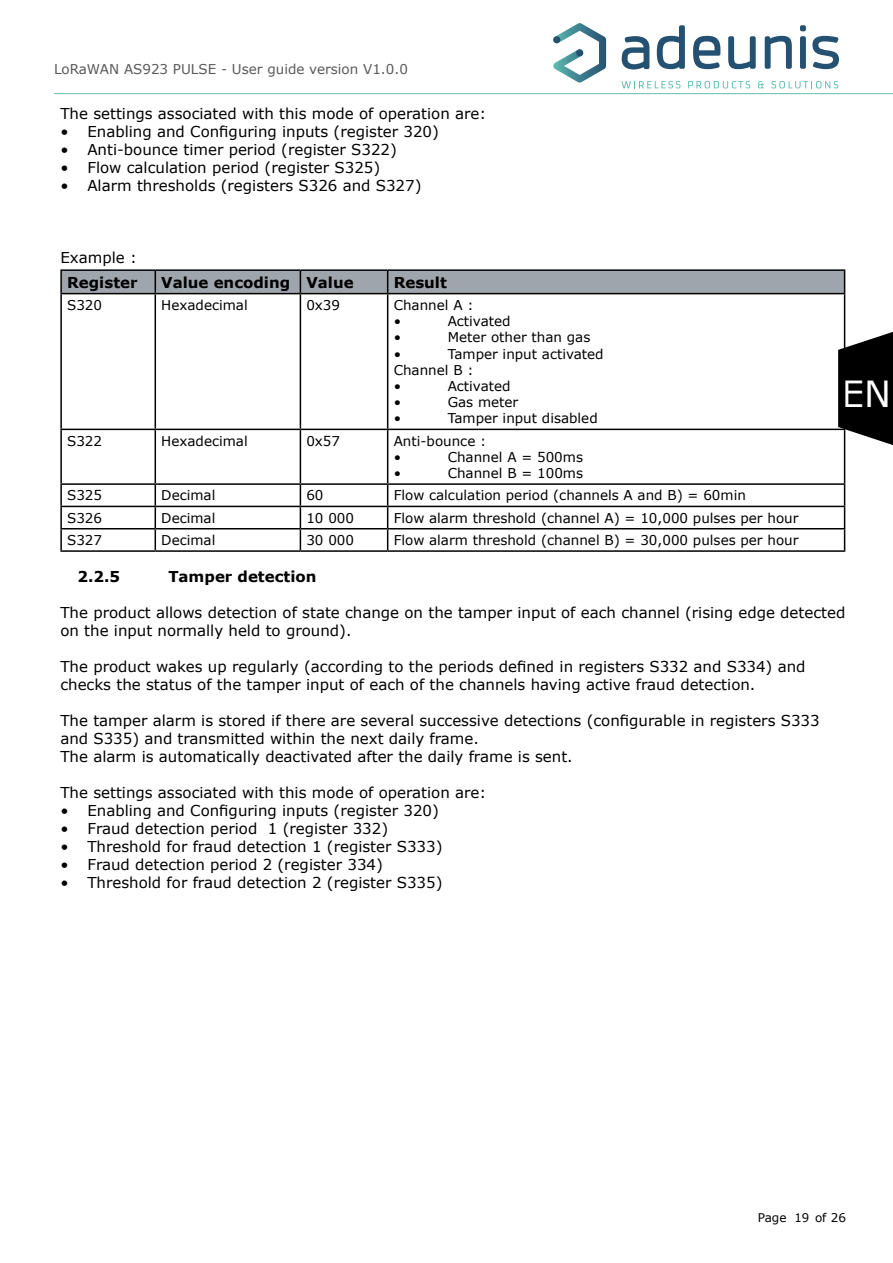
<style>
.page{position:relative;width:893px;height:1263px;background:#fff}
.page>*{position:absolute;margin:0;border:0;box-sizing:border-box;transform-origin:0 0}
.t1{font:36px "Verdana";color:#fff}
.Texte{font:15px/18px "Verdana";color:#000}
.Texte-2{font:700 15px "Verdana";color:#000}
.t2{font:13.5px "Verdana";color:#000}
.t3{font:13.5px "Verdana";color:#595959}
.t4{font:12px "Verdana";color:#000}
</style>
<div class="page">
<svg style="left:553px;top:23px;width:53px;height:60px"></svg>
<div style="left:553px;top:36px;width:7px;height:7px;background:#245171;border-radius:50%"></div>
<div style="left:576px;top:49px;width:7px;height:7px;background:#245171;border-radius:50%"></div>
<svg style="left:621px;top:81px;width:59px;height:7px"></svg>
<svg style="left:688px;top:81px;width:62px;height:7px"></svg>
<svg style="left:758px;top:81px;width:6px;height:7px"></svg>
<svg style="left:771px;top:81px;width:67px;height:7px"></svg>
<svg style="left:622px;top:36px;width:27px;height:34px"></svg>
<svg style="left:657px;top:25px;width:28px;height:44px"></svg>
<svg style="left:693px;top:36px;width:27px;height:33px"></svg>
<svg style="left:728px;top:36px;width:28px;height:33px"></svg>
<svg style="left:765px;top:36px;width:27px;height:33px"></svg>
<svg style="left:800px;top:25px;width:6px;height:6px"></svg>
<div style="left:800px;top:36px;width:6px;height:33px;background:#245171;border-radius:2px"></div>
<svg style="left:812px;top:36px;width:27px;height:33px"></svg>
<hr style="left:54px;top:93px;width:839px;height:1px;background:#6cbdb2">
<svg style="left:837px;top:324px;width:56px;height:129px"></svg>
<hr style="left:60px;top:269px;width:95px;height:2px;background:#000">
<hr style="left:60px;top:271px;width:2px;height:22px;background:#000">
<hr style="left:155px;top:269px;width:145px;height:2px;background:#000">
<hr style="left:300px;top:269px;width:88px;height:2px;background:#000">
<hr style="left:388px;top:269px;width:457px;height:2px;background:#000">
<svg style="left:61px;top:270px;width:784px;height:23px;background:#969ca3"></svg>
<hr style="left:60px;top:293px;width:95px;height:1px;background:#000">
<hr style="left:60px;top:294px;width:2px;height:135px;background:#000">
<hr style="left:155px;top:293px;width:145px;height:1px;background:#000">
<hr style="left:155px;top:294px;width:1px;height:135px;background:#000">
<hr style="left:300px;top:293px;width:88px;height:1px;background:#000">
<hr style="left:300px;top:294px;width:1px;height:135px;background:#000">
<hr style="left:60px;top:429px;width:95px;height:1px;background:#000">
<hr style="left:60px;top:430px;width:2px;height:53px;background:#000">
<hr style="left:155px;top:429px;width:145px;height:1px;background:#000">
<hr style="left:155px;top:430px;width:1px;height:53px;background:#000">
<hr style="left:300px;top:429px;width:88px;height:1px;background:#000">
<hr style="left:300px;top:430px;width:1px;height:53px;background:#000">
<hr style="left:60px;top:483px;width:95px;height:2px;background:#000">
<hr style="left:60px;top:485px;width:2px;height:21px;background:#000">
<hr style="left:155px;top:483px;width:145px;height:2px;background:#000">
<hr style="left:300px;top:483px;width:88px;height:2px;background:#000">
<hr style="left:60px;top:506px;width:95px;height:1px;background:#000">
<hr style="left:60px;top:507px;width:2px;height:21px;background:#000">
<hr style="left:155px;top:506px;width:145px;height:1px;background:#000">
<hr style="left:300px;top:506px;width:88px;height:1px;background:#000">
<hr style="left:60px;top:528px;width:95px;height:1px;background:#000">
<hr style="left:60px;top:529px;width:2px;height:21px;background:#000">
<hr style="left:155px;top:528px;width:145px;height:1px;background:#000">
<svg style="left:155px;top:485px;width:1px;height:65px"></svg>
<hr style="left:300px;top:528px;width:88px;height:1px;background:#000">
<svg style="left:300px;top:485px;width:1px;height:65px"></svg>
<hr style="left:60px;top:550px;width:95px;height:2px;background:#000">
<hr style="left:155px;top:550px;width:145px;height:2px;background:#000">
<hr style="left:300px;top:550px;width:88px;height:2px;background:#000">
<hr style="left:388px;top:293px;width:457px;height:1px;background:#000">
<hr style="left:387px;top:294px;width:1px;height:135px;background:#000">
<hr style="left:844px;top:294px;width:1px;height:135px;background:#000">
<hr style="left:388px;top:429px;width:457px;height:1px;background:#000">
<hr style="left:387px;top:430px;width:1px;height:53px;background:#000">
<hr style="left:844px;top:430px;width:1px;height:53px;background:#000">
<hr style="left:388px;top:483px;width:457px;height:2px;background:#000">
<hr style="left:388px;top:506px;width:457px;height:1px;background:#000">
<hr style="left:388px;top:528px;width:457px;height:1px;background:#000">
<svg style="left:387px;top:485px;width:1px;height:65px"></svg>
<svg style="left:844px;top:485px;width:1px;height:65px"></svg>
<hr style="left:388px;top:550px;width:457px;height:2px;background:#000">
<p class="t3" style="left:54px;top:60px;width:355px">LoRaWAN AS923 PULSE - User guide version V1.0.0</p>
<p class="Texte" style="left:60px;top:105px;width:427px">The settings associated with this mode of operation are:</p>
<p class="Texte" style="left:60px;top:123px;width:380px">• Enabling and Configuring inputs (register 320)</p>
<p class="Texte" style="left:60px;top:141px;width:338px">• Anti-bounce timer period (register S322)</p>
<p class="Texte" style="left:60px;top:159px;width:321px">• Flow calculation period (register S325)</p>
<p class="Texte" style="left:60px;top:177px;width:363px">• Alarm thresholds (registers S326 and S327)</p>
<p class="Texte" style="left:60px;top:249px;width:78px">Example :</p>
<p class="Texte-2" style="left:67px;top:272px;width:72px">Register</p>
<p class="Texte-2" style="left:161px;top:272px;width:130px">Value encoding</p>
<p class="Texte-2" style="left:306px;top:272px;width:49px">Value</p>
<p class="Texte-2" style="left:394px;top:272px;width:55px">Result</p>
<p class="t2" style="left:67px;top:296px;width:36px">S320</p>
<p class="t2" style="left:161px;top:296px;width:88px">Hexadecimal</p>
<p class="t2" style="left:306px;top:296px;width:35px">0x39</p>
<p class="t2" style="left:394px;top:296px;width:81px">Channel A :</p>
<p class="t2" style="left:394px;top:312px;width:9px">•</p>
<p class="t2" style="left:448px;top:312px;width:64px">Activated</p>
<p class="t2" style="left:394px;top:328px;width:9px">•</p>
<p class="t2" style="left:448px;top:328px;width:144px">Meter other than gas</p>
<p class="t2" style="left:394px;top:344px;width:9px">•</p>
<p class="t2" style="left:448px;top:344px;width:157px">Tamper input activated</p>
<p class="t2" style="left:394px;top:361px;width:81px">Channel B :</p>
<p class="t2" style="left:394px;top:377px;width:9px">•</p>
<p class="t2" style="left:448px;top:377px;width:64px">Activated</p>
<p class="t2" style="left:394px;top:393px;width:9px">•</p>
<p class="t2" style="left:448px;top:393px;width:72px">Gas meter</p>
<p class="t2" style="left:394px;top:409px;width:9px">•</p>
<p class="t2" style="left:448px;top:409px;width:152px">Tamper input disabled</p>
<p class="t2" style="left:67px;top:431px;width:36px">S322</p>
<p class="t2" style="left:161px;top:431px;width:88px">Hexadecimal</p>
<p class="t2" style="left:306px;top:431px;width:35px">0x57</p>
<p class="t2" style="left:394px;top:431px;width:94px">Anti-bounce :</p>
<p class="t2" style="left:394px;top:448px;width:9px">•</p>
<p class="t2" style="left:448px;top:448px;width:137px">Channel A = 500ms</p>
<p class="t2" style="left:394px;top:464px;width:9px">•</p>
<p class="t2" style="left:448px;top:464px;width:137px">Channel B = 100ms</p>
<p class="t2" style="left:67px;top:486px;width:36px">S325</p>
<p class="t2" style="left:161px;top:486px;width:56px">Decimal</p>
<p class="t2" style="left:306px;top:486px;width:19px">60</p>
<p class="t2" style="left:394px;top:486px;width:354px">Flow calculation period (channels A and B) = 60min</p>
<p class="t2" style="left:67px;top:508px;width:36px">S326</p>
<p class="t2" style="left:161px;top:508px;width:56px">Decimal</p>
<p class="t2" style="left:306px;top:508px;width:49px">10 000</p>
<p class="t2" style="left:394px;top:508px;width:406px">Flow alarm threshold (channel A) = 10,000 pulses per hour</p>
<p class="t2" style="left:67px;top:531px;width:36px">S327</p>
<p class="t2" style="left:161px;top:531px;width:56px">Decimal</p>
<p class="t2" style="left:306px;top:531px;width:49px">30 000</p>
<p class="t2" style="left:394px;top:531px;width:406px">Flow alarm threshold (channel B) = 30,000 pulses per hour</p>
<p class="Texte-2" style="left:77px;top:566px;width:44px">2.2.5</p>
<p class="Texte-2" style="left:168px;top:566px;width:150px">Tamper detection</p>
<p class="Texte" style="left:60px;top:603px;width:786px">The product allows detection of state change on the tamper input of each channel (rising edge detected on the input normally held to ground).</p>
<p class="Texte" style="left:60px;top:657px;width:747px">The product wakes up regularly (according to the periods defined in registers S332 and S334) and checks the status of the tamper input of each of the channels having active fraud detection.</p>
<p class="Texte" style="left:60px;top:711px;width:761px">The tamper alarm is stored if there are several successive detections (configurable in registers S333 and S335) and transmitted within the next daily frame.</p>
<p class="Texte" style="left:60px;top:747px;width:514px">The alarm is automatically deactivated after the daily frame is sent.</p>
<p class="Texte" style="left:60px;top:783px;width:427px">The settings associated with this mode of operation are:</p>
<p class="Texte" style="left:60px;top:801px;width:380px">• Enabling and Configuring inputs (register 320)</p>
<p class="Texte" style="left:60px;top:819px;width:329px">• Fraud detection period 1 (register 332)</p>
<p class="Texte" style="left:60px;top:837px;width:384px">• Threshold for fraud detection 1 (register S333)</p>
<p class="Texte" style="left:60px;top:855px;width:324px">• Fraud detection period 2 (register 334)</p>
<p class="Texte" style="left:60px;top:873px;width:384px">• Threshold for fraud detection 2 (register S335)</p>
<h1 class="t1" style="left:841px;top:369px;width:51px">EN</h1>
<p class="t4" style="left:758px;top:1209px;width:90px">Page 19 of 26</p>
</div>
